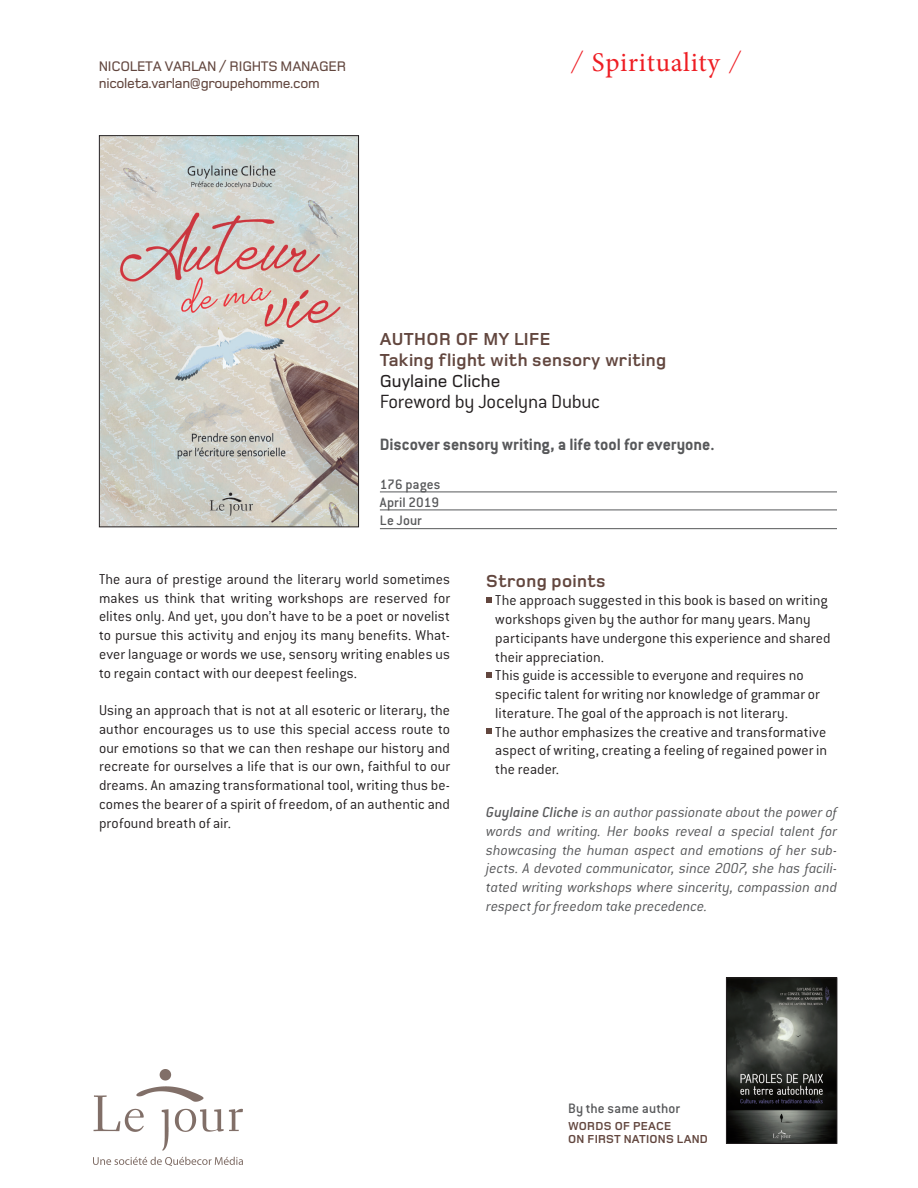
<style>
.page{position:relative;width:918px;height:1188px;background:#fff}
.page>*{position:absolute;margin:0;border:0;box-sizing:border-box;transform-origin:0 0}
.Section{font:27px "Minion Pro";letter-spacing:.025em;color:#ee1d23}
.Auteur{font:300 21px "Conduit ITC";letter-spacing:-.015em;color:#231f20}
.Texte_auteur_vedette{font:700 18px "Conduit ITC";color:#57585a}
.s-titre_livre{font:700 18px "Foundry Monoline";letter-spacing:.02em;color:#62463e}
.Titre{font:700 18px "Foundry Monoline";letter-spacing:.02em;color:#62463e}
.Auteur-2{font:500 18px "Foundry Monoline";color:#231f20}
.Titre_Strong_point{font:700 18px "Foundry Monoline";letter-spacing:.02em;color:#62463e}
.Texte{font:300 15.75px/18.8px "Conduit ITC";letter-spacing:.005em;color:#231f20;text-align:justify}
.Texte_Strong_point{font:300 15.75px/18.8px "Conduit ITC";letter-spacing:.005em;color:#231f20}
.Bio_auteur{font:italic 300 15.75px/18.8px "Conduit ITC";color:#57585a;text-align:justify}
.info_technique{font:500 15px "Conduit ITC";letter-spacing:.005em;color:#57585a}
.Titre_rappel_petit{font:500 15px "Conduit ITC";letter-spacing:.005em;color:#57585a}
.t1{font:500 14.4px "Foundry Monoline";letter-spacing:-.02em;color:#62463e}
.Titre_rappel_petit-2{font:700 12px/13.5px "Foundry Monoline";letter-spacing:.02em;color:#62463e}
.s1{font-family:"Foundry Monoline";font-weight:300}
.s2{font-weight:500}
</style>
<div class="page">
<hr style="left:380px;top:492px;width:457px;height:1px;background:#57585a">
<hr style="left:380px;top:510px;width:457px;height:1px;background:#57585a">
<hr style="left:380px;top:528px;width:457px;height:1px;background:#57585a">
<img style="left:101px;top:137px;width:256px;height:388px">
<div style="left:99px;top:135px;width:260px;height:392px;border:1px solid #231f20"></div>
<svg style="left:486px;top:597px;width:6px;height:5px"></svg>
<svg style="left:486px;top:672px;width:6px;height:5px"></svg>
<svg style="left:486px;top:728px;width:6px;height:6px"></svg>
<img style="left:728px;top:979px;width:107px;height:163px">
<div style="left:726px;top:977px;width:111px;height:167px;border:1px solid #231f20"></div>
<img style="left:94px;top:1070px;width:148px;height:96px">
<p class="t1" style="left:99px;top:58px;width:249px">NICOLETA VARLAN / RIGHTS MANAGER</p>
<p class="Section" style="left:571px;top:44px;width:173px"><span class="s1">/</span> Spirituality <span class="s1">/</span></p>
<p class="t1" style="left:99px;top:76px;width:222px">nicoleta.varlan@groupehomme.com</p>
<p class="Titre" style="left:380px;top:329px;width:172px">AUTHOR OF MY LIFE</p>
<p class="s-titre_livre" style="left:380px;top:350px;width:288px">Taking flight with sensory writing</p>
<p class="Auteur-2" style="left:380px;top:371px;width:122px">Guylaine Cliche</p>
<p class="Auteur" style="left:380px;top:390px;width:222px">Foreword by Jocelyna Dubuc</p>
<p class="Texte_auteur_vedette" style="left:380px;top:434px;width:336px">Discover sensory writing, a life tool for everyone.</p>
<p class="info_technique" style="left:380px;top:476px;width:62px">176 pages</p>
<p class="info_technique" style="left:380px;top:494px;width:61px">April 2019</p>
<p class="info_technique" style="left:380px;top:512px;width:43px">Le Jour</p>
<p class="Texte" style="left:99px;top:570px;width:353px">The aura of prestige around the literary world sometimes makes us think that writing workshops are reserved for elites only. And yet, you don’t have to be a poet or novelist to pursue this activity and enjoy its many benefits. What&shy;ever language or words we use, sensory writing enables us to regain contact with our deepest feelings.</p>
<p class="Texte" style="left:99px;top:701px;width:353px">Using an approach that is not at all esoteric or literary, the author encourages us to use this special access route to our emotions so that we can then reshape our history and recreate for ourselves a life that is our own, faithful to our dreams. An amazing transformational tool, writing thus be&shy;comes the bearer of a spirit of freedom, of an authentic and profound breath of air.</p>
<p class="Titre_Strong_point" style="left:486px;top:571px;width:121px">Strong points</p>
<p class="Texte_Strong_point" style="left:495px;top:591px;width:337px">The approach suggested in this book is based on writing workshops given by the author for many years. Many participants have undergone this experience and shared their appreciation.</p>
<p class="Texte_Strong_point" style="left:495px;top:666px;width:326px">This guide is accessible to everyone and requires no specific talent for writing nor knowledge of grammar or literature. The goal of the approach is not literary.</p>
<p class="Texte_Strong_point" style="left:495px;top:722px;width:333px;text-align:justify">The author emphasizes the creative and transformative aspect of writing, creating a feeling of regained power in the reader.</p>
<p class="Bio_auteur" style="left:486px;top:803px;width:353px"><span class="s2">Guylaine Cliche</span> is an author passionate about the power of words and writing. Her books reveal a special talent for showcasing the human aspect and emotions of her sub&shy;jects. A devoted communicator, since 2007, she has facili&shy;tated writing workshops where sincerity, compassion and respect for freedom take precedence.</p>
<p class="Titre_rappel_petit" style="left:568px;top:1100px;width:114px">By the same author</p>
<p class="Titre_rappel_petit-2" style="left:568px;top:1119px;width:141px">WORDS OF PEACE<br>ON FIRST NATIONS LAND</p>
</div>
